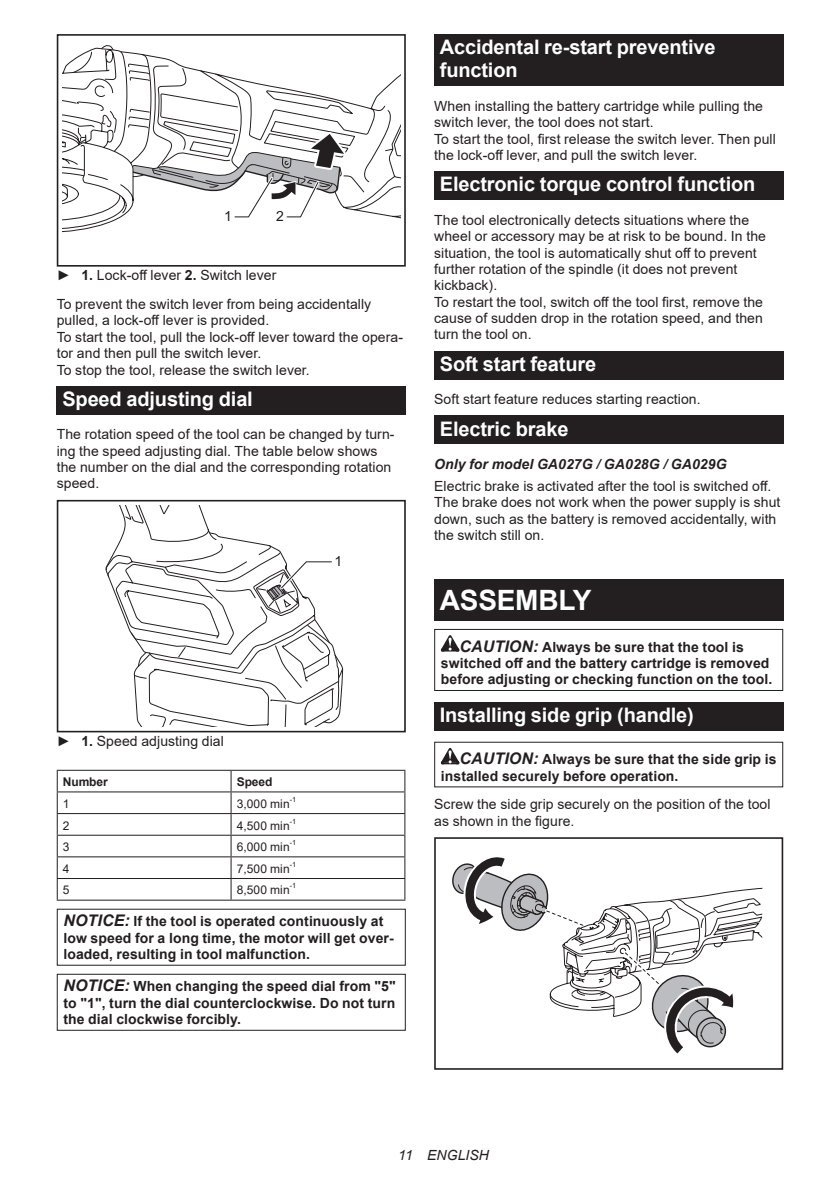
<style>
.page{position:relative;width:840px;height:1191px;background:#fff}
.page>*{position:absolute;margin:0;border:0;box-sizing:border-box;transform-origin:0 0}
.t1{font:700 28px "Arial";letter-spacing:-.01em;color:#fff}
.t2{font:700 20px/23.4px "Arial";letter-spacing:-.01em;color:#fff}
.t3{font:14px/16.4px "Arial";letter-spacing:.005em;color:#231f20}
.t4{font:700 14px/16.4px "Arial";letter-spacing:.005em;color:#231f20}
.t5{font:italic 700 14px "Arial";letter-spacing:.005em;color:#231f20}
.t6{font:italic 14px "Arial";letter-spacing:.005em;color:#231f20}
.t7{font:12px "Arial";letter-spacing:.005em;color:#231f20}
.t8{font:700 12px "Arial";letter-spacing:-.01em;color:#231f20}
.t9{font:7.2px "Arial";color:#231f20}
.s1{font-weight:700}
.s2{font-style:italic;font-size:16px}
</style>
<div class="page">
<svg style="left:62px;top:204px;width:70px;height:29px"></svg>
<svg style="left:62px;top:45px;width:119px;height:159px"></svg>
<svg style="left:62px;top:166px;width:58px;height:55px"></svg>
<div style="left:57px;top:34px;width:348px;height:233px;border:2px solid #231f20"></div>
<svg style="left:132px;top:65px;width:268px;height:154px"></svg>
<div style="left:57px;top:386px;width:348px;height:28px;background:#231f20"></div>
<div style="left:57px;top:500px;width:348px;height:232px;border:2px solid #231f20"></div>
<svg style="left:105px;top:506px;width:238px;height:221px"></svg>
<hr style="left:57px;top:770px;width:174px;height:1px;background:#231f20">
<hr style="left:231px;top:770px;width:174px;height:1px;background:#231f20">
<hr style="left:57px;top:791px;width:174px;height:1px;background:#231f20">
<hr style="left:231px;top:791px;width:174px;height:1px;background:#231f20">
<hr style="left:57px;top:813px;width:174px;height:1px;background:#231f20">
<hr style="left:231px;top:813px;width:174px;height:1px;background:#231f20">
<hr style="left:57px;top:834px;width:174px;height:1px;background:#231f20">
<hr style="left:231px;top:834px;width:174px;height:1px;background:#231f20">
<hr style="left:57px;top:856px;width:174px;height:1px;background:#231f20">
<hr style="left:231px;top:856px;width:174px;height:1px;background:#231f20">
<hr style="left:57px;top:878px;width:174px;height:1px;background:#231f20">
<svg style="left:57px;top:771px;width:1px;height:128px"></svg>
<hr style="left:231px;top:878px;width:174px;height:1px;background:#231f20">
<svg style="left:230px;top:771px;width:1px;height:128px"></svg>
<svg style="left:404px;top:771px;width:1px;height:128px"></svg>
<hr style="left:57px;top:899px;width:174px;height:1px;background:#231f20">
<hr style="left:231px;top:899px;width:174px;height:1px;background:#231f20">
<div style="left:57px;top:973px;width:348px;height:57px;border:1px solid #231f20"></div>
<div style="left:434px;top:34px;width:348px;height:52px;background:#231f20"></div>
<div style="left:434px;top:171px;width:348px;height:29px;background:#231f20"></div>
<div style="left:434px;top:351px;width:348px;height:28px;background:#231f20"></div>
<div style="left:434px;top:415px;width:348px;height:29px;background:#231f20"></div>
<div style="left:434px;top:580px;width:348px;height:41px;background:#231f20"></div>
<svg style="left:440px;top:635px;width:19px;height:16px"></svg>
<div style="left:434px;top:629px;width:348px;height:62px;border:1px solid #231f20"></div>
<div style="left:434px;top:702px;width:348px;height:29px;background:#231f20"></div>
<svg style="left:440px;top:748px;width:19px;height:16px"></svg>
<div style="left:434px;top:741px;width:348px;height:46px;border:1px solid #231f20"></div>
<svg style="left:452px;top:857px;width:311px;height:197px"></svg>
<div style="left:434px;top:1041px;width:73px;height:28px;background:#fff"></div>
<div style="left:434px;top:837px;width:348px;height:232px;border:2px solid #231f20"></div>
<p class="t3" style="left:224px;top:208px;width:9px">1</p>
<p class="t3" style="left:276px;top:208px;width:9px">2</p>
<p class="t3" style="left:57px;top:261px;width:316px;line-height:28.8px">► <span class="s1">1.</span> Lock-off lever <span class="s1">2.</span> Switch lever<br>To prevent the switch lever from being accidentally</p>
<p class="t3" style="left:57px;top:312px;width:347px">pulled, a lock-off lever is provided.<br>To start the tool, pull the lock-off lever toward the opera&shy;tor and then pull the switch lever.<br>To stop the tool, release the switch lever.</p>
<h2 class="t2" style="left:62px;top:387px;width:192px">Speed adjusting dial</h2>
<p class="t3" style="left:57px;top:426px;width:339px">The rotation speed of the tool can be changed by turn&shy;ing the speed adjusting dial. The table below shows the number on the dial and the corresponding rotation speed.</p>
<p class="t3" style="left:334px;top:552px;width:9px">1</p>
<p class="t3" style="left:57px;top:732px;width:168px">► <span class="s1">1.</span> Speed adjusting dial</p>
<p class="t8" style="left:63px;top:773px;width:46px">Number</p>
<p class="t8" style="left:236px;top:773px;width:37px">Speed</p>
<p class="t7" style="left:63px;top:795px;width:8px">1</p>
<p class="t7" style="left:236px;top:795px;width:54px">3,000 min</p>
<p class="t9" style="left:289px;top:794px;width:8px">-1</p>
<p class="t7" style="left:63px;top:817px;width:8px">2</p>
<p class="t7" style="left:236px;top:817px;width:54px">4,500 min</p>
<p class="t9" style="left:289px;top:816px;width:8px">-1</p>
<p class="t7" style="left:63px;top:838px;width:8px">3</p>
<p class="t7" style="left:236px;top:838px;width:54px">6,000 min</p>
<p class="t9" style="left:289px;top:837px;width:8px">-1</p>
<p class="t7" style="left:63px;top:860px;width:8px">4</p>
<p class="t7" style="left:236px;top:860px;width:54px">7,500 min</p>
<p class="t9" style="left:289px;top:859px;width:8px">-1</p>
<p class="t7" style="left:63px;top:882px;width:8px">5</p>
<p class="t7" style="left:236px;top:882px;width:54px">8,500 min</p>
<p class="t9" style="left:289px;top:881px;width:8px">-1</p>
<p class="t4" style="left:63px;top:913px;width:331px"><span class="s2">NOTICE:</span> If the tool is operated continuously at low speed for a long time, the motor will get over&shy;loaded, resulting in tool malfunction.</p>
<p class="t4" style="left:63px;top:978px;width:333px;text-align:justify"><span class="s2">NOTICE:</span> When changing the speed dial from "5" to "1", turn the dial counterclockwise. Do not turn the dial clockwise forcibly.</p>
<h2 class="t2" style="left:439px;top:36px;width:277px">Accidental re-start preventive function</h2>
<p class="t3" style="left:434px;top:98px;width:343px">When installing the battery cartridge while pulling the switch lever, the tool does not start.<br>To start the tool, first release the switch lever. Then pull the lock-off lever, and pull the switch lever.</p>
<h2 class="t2" style="left:439px;top:173px;width:317px">Electronic torque control function</h2>
<p class="t3" style="left:434px;top:211px;width:333px">The tool electronically detects situations where the wheel or accessory may be at risk to be bound. In the situation, the tool is automatically shut off to prevent further rotation of the spindle (it does not prevent kickback).<br>To restart the tool, switch off the tool first, remove the cause of sudden drop in the rotation speed, and then turn the tool on.</p>
<h2 class="t2" style="left:439px;top:352px;width:158px">Soft start feature</h2>
<p class="t3" style="left:434px;top:391px;width:268px">Soft start feature reduces starting reaction.</p>
<h2 class="t2" style="left:439px;top:417px;width:130px">Electric brake</h2>
<p class="t5" style="left:434px;top:455px;width:294px">Only for model GA027G / GA028G / GA029G</p>
<p class="t3" style="left:434px;top:478px;width:347px">Electric brake is activated after the tool is switched off.<br>The brake does not work when the power supply is shut down, such as the battery is removed accidentally, with the switch still on.</p>
<h1 class="t1" style="left:439px;top:580px;width:153px">ASSEMBLY</h1>
<p class="t4" style="left:440px;top:638px;width:332px;text-indent:19px"><span class="s2">CAUTION:</span> Always be sure that the tool is switched off and the battery cartridge is removed before adjusting or checking function on the tool.</p>
<h2 class="t2" style="left:439px;top:704px;width:255px">Installing side grip (handle)</h2>
<p class="t4" style="left:440px;top:751px;width:337px;text-indent:19px"><span class="s2">CAUTION:</span> Always be sure that the side grip is installed securely before operation.</p>
<p class="t3" style="left:434px;top:796px;width:337px">Screw the side grip securely on the position of the tool as shown in the figure.</p>
<p class="t6" style="left:398px;top:1146px;width:92px">11 ENGLISH</p>
</div>
